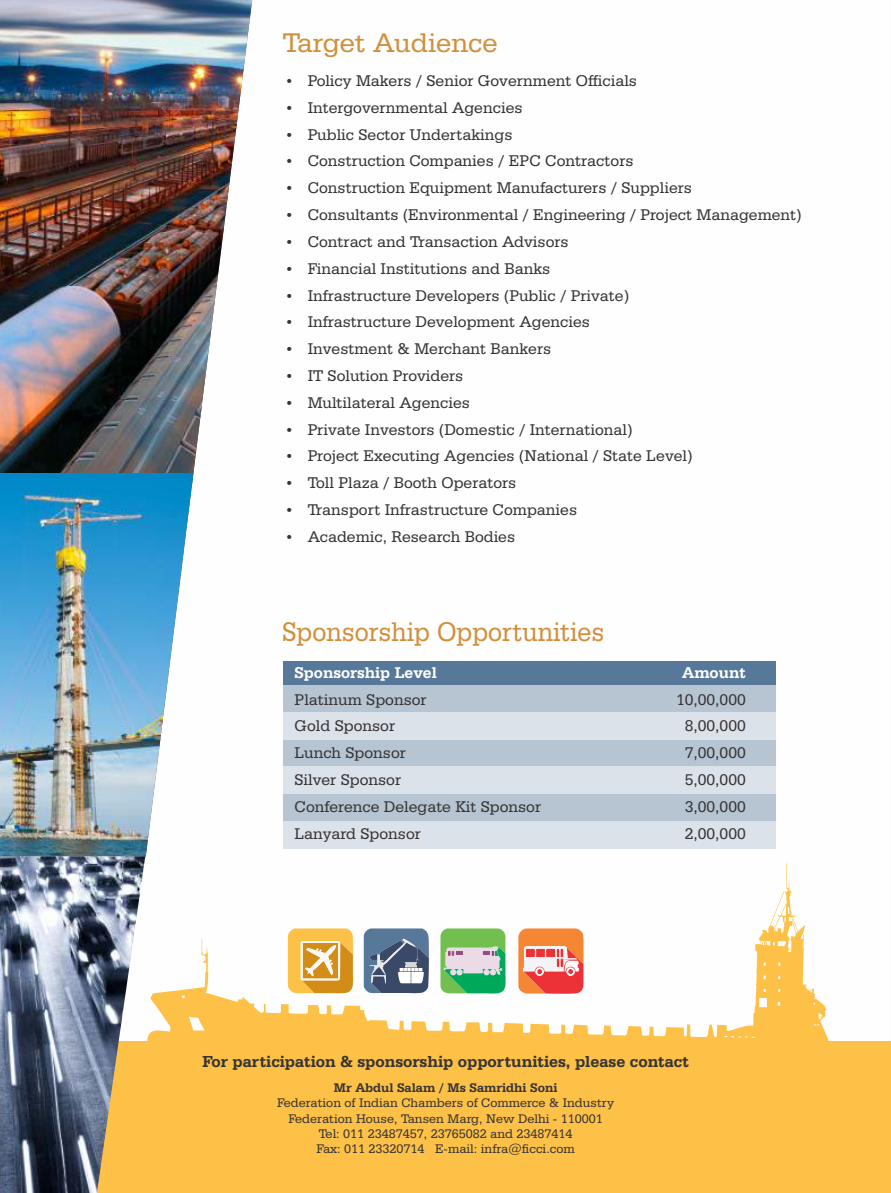
<style>
.page{position:relative;width:891px;height:1193px;background:#fff}
.page>*{position:absolute;margin:0;border:0;box-sizing:border-box;transform-origin:0 0}
.t1{font:28.65px "Serifa BT";color:#d18f3a;scale:.92 1}
.t2{font:28.65px "Serifa BT";color:#d18f3a}
.t3{font:700 16.8px "Serifa BT";color:#373435}
.t4{font:16.5px/26.8px "Serifa BT";color:#373435}
.t5{font:700 16.5px "Serifa BT";color:#fefefe}
.t6{font:13.2px/15.3px "Serifa BT";color:#373435;text-align:center}
.t7{font:700 13.2px "Serifa BT";color:#373435}
</style>
<div class="page">
<div style="left:0;top:1041px;width:891px;height:152px;background:#fdc147"></div>
<img style="left:0;top:0;width:253px;height:474px">
<img style="left:0;top:474px;width:194px;height:382px">
<img style="left:0;top:856px;width:145px;height:337px">
<svg style="left:147px;top:863px;width:681px;height:178px"></svg>
<div style="left:283px;top:661px;width:493px;height:188px;background:#b7c4d2"></div>
<div style="left:283px;top:712px;width:493px;height:28px;background:#dce2e9"></div>
<div style="left:283px;top:661px;width:493px;height:23px;background:#577898"></div>
<div style="left:283px;top:767px;width:493px;height:27px;background:#dce2e9"></div>
<div style="left:283px;top:821px;width:493px;height:28px;background:#dce2e9"></div>
<h1 class="t2" style="left:283px;top:31px;width:216px">Target Audience</h1>
<p class="t4" style="left:308px;top:68px;width:495px">Policy Makers / Senior Government Officials<br>Intergovernmental Agencies<br>Public Sector Undertakings<br>Construction Companies / EPC Contractors<br>Construction Equipment Manufacturers / Suppliers<br>Consultants (Environmental / Engineering / Project Management)<br>Contract and Transaction Advisors<br>Financial Institutions and Banks<br>Infrastructure Developers (Public / Private)<br>Infrastructure Development Agencies<br>Investment &amp; Merchant Bankers<br>IT Solution Providers<br>Multilateral Agencies<br>Private Investors (Domestic / International)<br>Project Executing Agencies (National / State Level)<br>Toll Plaza / Booth Operators<br>Transport Infrastructure Companies<br>Academic, Research Bodies</p>
<h1 class="t1" style="left:282px;top:619px;width:352px">Sponsorship Opportunities</h1>
<p class="t5" style="left:294px;top:665px;width:144px">Sponsorship Level</p>
<p class="t5" style="left:682px;top:665px;width:65px">Amount</p>
<p class="t4" style="left:294px;top:687px;width:133px">Platinum Sponsor</p>
<p class="t4" style="left:676px;top:687px;width:71px">10,00,000</p>
<p class="t4" style="left:294px;top:714px;width:102px">Gold Sponsor</p>
<p class="t4" style="left:684px;top:714px;width:62px">8,00,000</p>
<p class="t4" style="left:294px;top:740px;width:113px">Lunch Sponsor</p>
<p class="t4" style="left:684px;top:740px;width:62px">7,00,000</p>
<p class="t4" style="left:294px;top:767px;width:108px">Silver Sponsor</p>
<p class="t4" style="left:684px;top:767px;width:62px">5,00,000</p>
<p class="t4" style="left:294px;top:794px;width:248px">Conference Delegate Kit Sponsor</p>
<p class="t4" style="left:684px;top:794px;width:62px">3,00,000</p>
<p class="t4" style="left:294px;top:821px;width:128px">Lanyard Sponsor</p>
<p class="t4" style="left:684px;top:821px;width:62px">2,00,000</p>
<p class="t3" style="left:202px;top:1054px;width:488px">For participation &amp; sponsorship opportunities, please contact</p>
<p class="t7" style="left:334px;top:1082px;width:225px">Mr Abdul Salam / Ms Samridhi Soni</p>
<p class="t6" style="left:277px;top:1096px;width:339px">Federation of Indian Chambers of Commerce &amp; Industry Federation House, Tansen Marg, New Delhi - 110001<br>Tel: 011 23487457, 23765082 and 23487414<br>Fax: 011 23320714 E-mail: infra@ficci.com</p>
</div>
